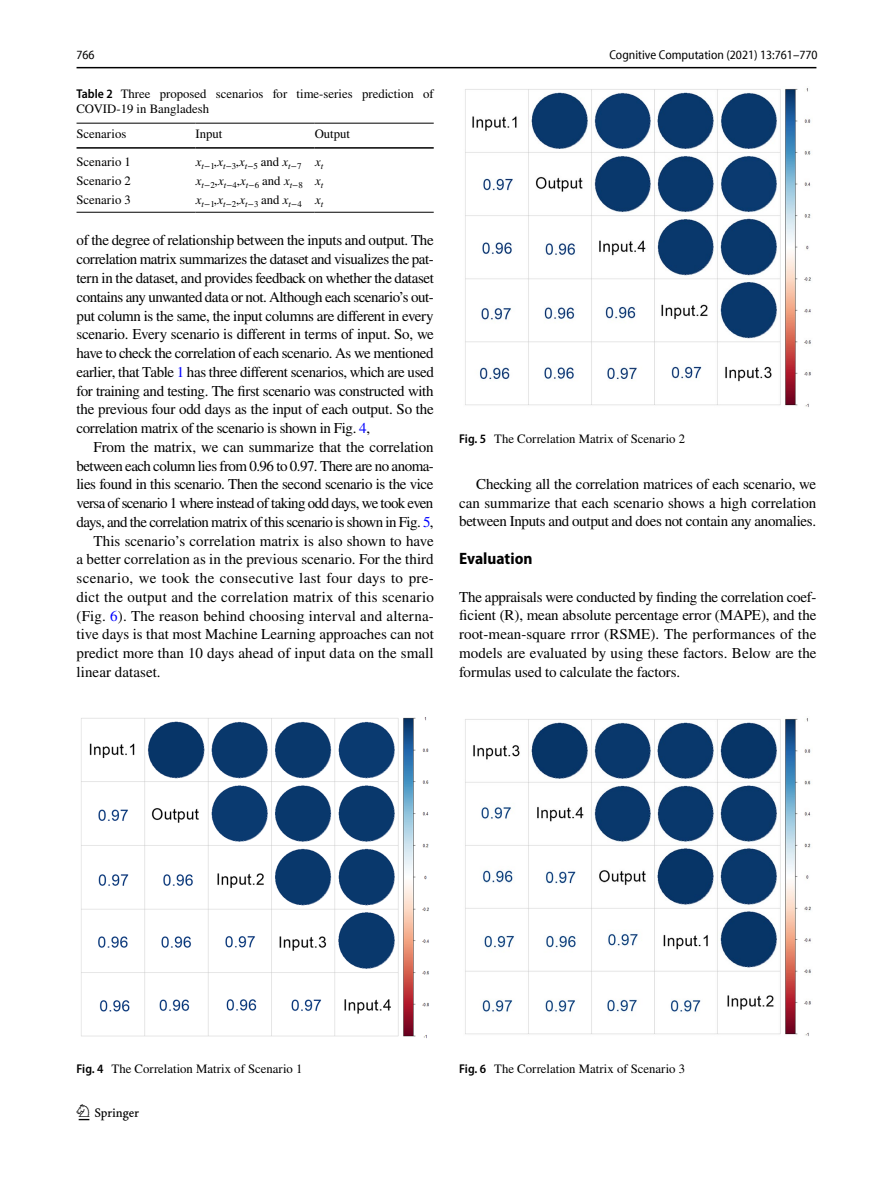
<style>
.page{position:relative;width:893px;height:1187px;background:#fff}
.page>*{position:absolute;margin:0;border:0;box-sizing:border-box;transform-origin:0 0}
.t1{font:22.5px "Springnew Regular 2";color:#000}
.t2{font:700 semi-condensed 16.5px "Myriad Pro";color:#000}
.t3{font:15px/18.8px "STIX";letter-spacing:-.01em;color:#000;text-align:justify}
.t4{font:15px "STIX";letter-spacing:-.04em;color:#000}
.t5{font:15px "STIX";letter-spacing:-.035em;color:#000}
.t6{font:15px "STIX";letter-spacing:.015em;color:#000}
.t7{font:15px "STIX";letter-spacing:.01em;color:#000}
.t8{font:15px "STIX";letter-spacing:.025em;color:#000}
.t9{font:12.75px/15px "STIX";color:#000}
.t10{font:semi-condensed 12.75px "Myriad Pro Unic";color:#000}
.s1{font-family:"Myriad Pro";font-weight:600;font-stretch:semi-condensed}
.s2{font-family:"STIX General Italic 25"}
.s3{font-family:"STIX General Italic 27"}
.s4{font-family:"STIX General Italic 13"}
.s5{font-family:"STIX General Italic 14"}
.s6{font-family:"STIX General Italic 15"}
.s7{font-family:"STIX General Italic 16"}
.s8{font-family:"STIX General Italic 17"}
.s9{font-family:"STIX General Italic 18"}
.s10{font-family:"STIX General Italic 19"}
.s11{font-family:"STIX General Italic 20"}
.s12{font-family:"STIX General Italic 21"}
.s13{font-family:"STIX General Italic 22"}
.s14{font-family:"STIX General Italic 23"}
.s15{font-family:"STIX General Italic 24"}
.s16{font-family:"STIX General Italic 26"}
.s17{color:#00f}
</style>
<div class="page">
<hr style="left:77px;top:67px;width:739px;height:1px;background:#000">
<hr style="left:77px;top:123px;width:119px;height:1px;background:#000">
<hr style="left:77px;top:147px;width:119px;height:2px;background:#000">
<hr style="left:196px;top:123px;width:119px;height:1px;background:#000">
<hr style="left:196px;top:147px;width:119px;height:2px;background:#000">
<hr style="left:315px;top:123px;width:119px;height:1px;background:#000">
<hr style="left:315px;top:147px;width:119px;height:2px;background:#000">
<hr style="left:77px;top:212px;width:119px;height:1px;background:#000">
<hr style="left:196px;top:212px;width:119px;height:1px;background:#000">
<hr style="left:315px;top:212px;width:119px;height:1px;background:#000">
<img style="left:81px;top:717px;width:348px;height:320px">
<img style="left:465px;top:88px;width:346px;height:319px">
<img style="left:465px;top:718px;width:346px;height:318px">
<p class="t10" style="left:77px;top:50px;width:20px">766</p>
<p class="t10" style="left:609px;top:50px;width:210px">Cognitive Computation (2021) 13:761–770</p>
<p class="t9" style="left:77px;top:87px;width:359px"><span class="s1">Table 2</span> Three proposed scenarios for time-series prediction of<br>COVID-19 in Bangladesh</p>
<p class="t9" style="left:77px;top:127px;width:51px">Scenarios</p>
<p class="t9" style="left:196px;top:127px;width:28px">Input</p>
<p class="t9" style="left:315px;top:127px;width:37px">Output</p>
<p class="t9" style="left:77px;top:155px;width:56px">Scenario 1</p>
<p class="t9" style="left:196px;top:155px;width:129px"><span class="s2">x</span><sub>t</sub><sub>−</sub><sub>1</sub>,<span class="s3">x</span><sub>t</sub><sub>−</sub><sub>3</sub>,<span class="s4">x</span><sub>t</sub><sub>−</sub><sub>5</sub> and <span class="s5">x</span><sub>t</sub><sub>−</sub><sub>7</sub> <span class="s6">x</span><sub>t</sub></p>
<p class="t9" style="left:77px;top:174px;width:56px">Scenario 2</p>
<p class="t9" style="left:196px;top:174px;width:129px"><span class="s7">x</span><sub>t</sub><sub>−</sub><sub>2</sub>,<span class="s8">x</span><sub>t</sub><sub>−</sub><sub>4</sub>,<span class="s9">x</span><sub>t</sub><sub>−</sub><sub>6</sub> and <span class="s10">x</span><sub>t</sub><sub>−</sub><sub>8</sub> <span class="s11">x</span><sub>t</sub></p>
<p class="t9" style="left:77px;top:193px;width:56px">Scenario 3</p>
<p class="t9" style="left:196px;top:193px;width:129px"><span class="s12">x</span><sub>t</sub><sub>−</sub><sub>1</sub>,<span class="s13">x</span><sub>t</sub><sub>−</sub><sub>2</sub>,<span class="s14">x</span><sub>t</sub><sub>−</sub><sub>3</sub> and <span class="s15">x</span><sub>t</sub><sub>−</sub><sub>4</sub> <span class="s16">x</span><sub>t</sub></p>
<p class="t3" style="left:77px;top:232px;width:359px">of the degree of relationship between the inputs and output. The correlation matrix summarizes the dataset and visualizes the pat&shy;tern in the dataset, and provides feedback on whether the dataset contains any unwanted data or not. Although each scenario’s out&shy;put column is the same, the input columns are different in every scenario. Every scenario is different in terms of input. So, we have to check the correlation of each scenario. As we mentioned earlier, that Table <span class="s17">1</span> has three different scenarios, which are used for training and testing. The first scenario was constructed with the previous four odd days as the input of each output. So the correlation matrix of the scenario is shown in Fig. <span class="s17">4</span>,</p>
<p class="t3" style="left:94px;top:438px;width:342px">From the matrix, we can summarize that the correlation</p>
<p class="t5" style="left:77px;top:455px;width:359px">between each column lies from 0.96 to 0.97. There are no anoma-</p>
<p class="t3" style="left:77px;top:476px;width:358px">lies found in this scenario. Then the second scenario is the vice</p>
<p class="t4" style="left:77px;top:493px;width:358px">versa of scenario 1 where instead of taking odd days, we took even</p>
<p class="t4" style="left:77px;top:511px;width:359px">days, and the correlation matrix of this scenario is shown in Fig. <span class="s17">5</span>,</p>
<p class="t3" style="left:94px;top:532px;width:342px">This scenario’s correlation matrix is also shown to have</p>
<p class="t3" style="left:77px;top:551px;width:359px">a better correlation as in the previous scenario. For the third</p>
<p class="t8" style="left:77px;top:568px;width:359px">scenario, we took the consecutive last four days to pre-</p>
<p class="t6" style="left:77px;top:586px;width:359px">dict the output and the correlation matrix of this scenario</p>
<p class="t7" style="left:77px;top:605px;width:359px">(Fig. <span class="s17">6</span>). The reason behind choosing interval and alterna-</p>
<p class="t3" style="left:77px;top:626px;width:359px">tive days is that most Machine Learning approaches can not</p>
<p class="t3" style="left:77px;top:644px;width:359px">predict more than 10 days ahead of input data on the small</p>
<p class="t3" style="left:77px;top:663px;width:86px">linear dataset.</p>
<p class="t9" style="left:459px;top:432px;width:227px"><span class="s1">Fig. 5</span> The Correlation Matrix of Scenario 2</p>
<p class="t3" style="left:459px;top:475px;width:359px;text-indent:17px">Checking all the correlation matrices of each scenario, we can summarize that each scenario shows a high correlation between Inputs and output and does not contain any anomalies.</p>
<p class="t2" style="left:459px;top:549px;width:75px">Evaluation</p>
<p class="t3" style="left:459px;top:588px;width:359px">The appraisals were conducted by finding the correlation coef&shy;ficient (R), mean absolute percentage error (MAPE), and the root-mean-square rrror (RSME). The performances of the models are evaluated by using these factors. Below are the formulas used to calculate the factors.</p>
<p class="t9" style="left:77px;top:1062px;width:227px"><span class="s1">Fig. 4</span> The Correlation Matrix of Scenario 1</p>
<h1 class="t1" style="left:79px;top:1104px;width:62px">1 3</h1>
<p class="t9" style="left:459px;top:1061px;width:227px"><span class="s1">Fig. 6</span> The Correlation Matrix of Scenario 3</p>
</div>
